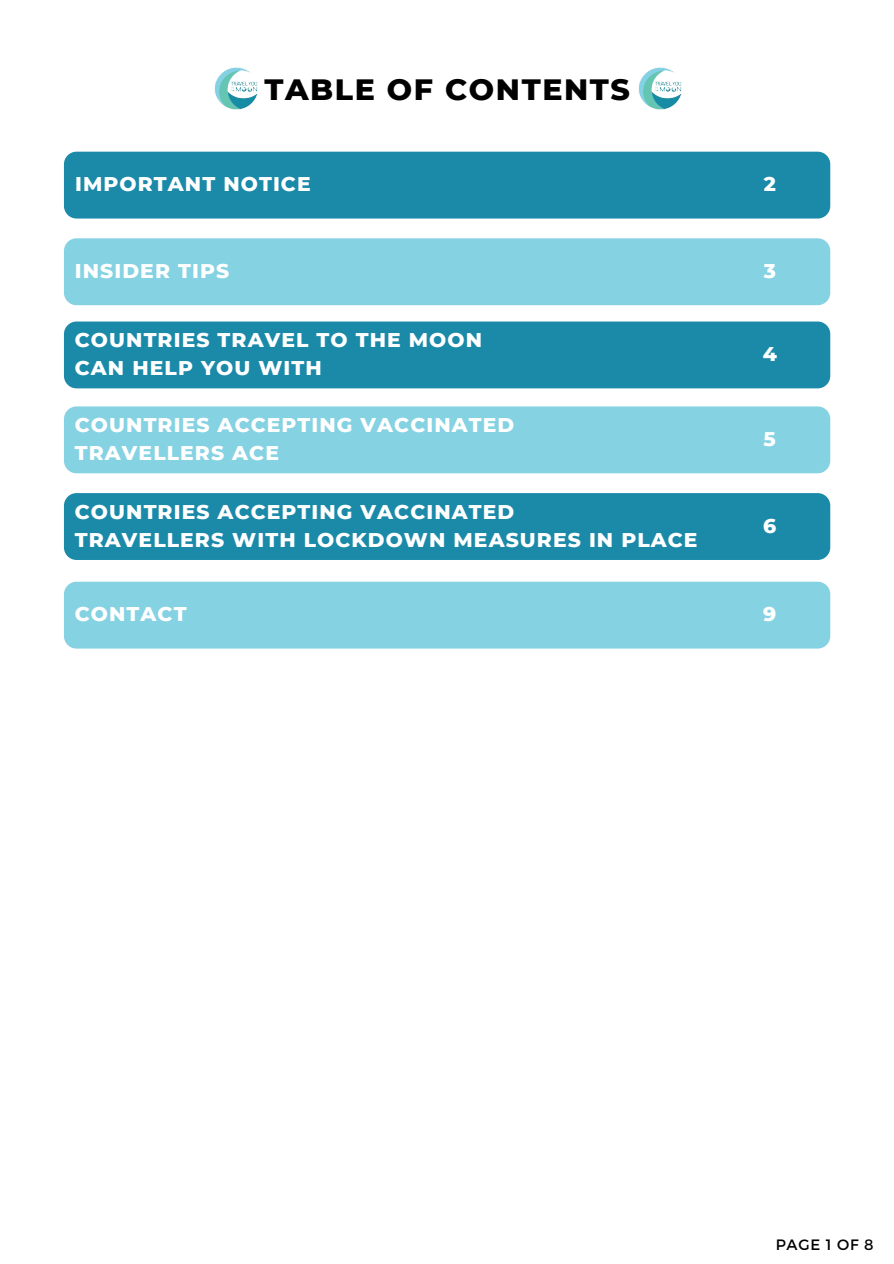
<style>
.page{position:relative;width:894px;height:1264px;background:#fff}
.page>*{position:absolute;margin:0;border:0;box-sizing:border-box;transform-origin:0 0}
.t1{font:800 30px "Montserrat";letter-spacing:.055em;color:#000}
.t2{font:800 20.25px "Montserrat";letter-spacing:.055em;color:#fff}
.t3{font:15px "Montserrat";letter-spacing:.055em;color:#000}
</style>
<div class="page">
<img style="left:214px;top:67px;width:44px;height:43px">
<img style="left:638px;top:67px;width:44px;height:43px">
<div style="left:64px;top:152px;width:766px;height:66px;background:#1b8aa9;border-radius:13px"></div>
<div style="left:64px;top:238px;width:766px;height:67px;background:#85d2e3;border-radius:13px"></div>
<div style="left:64px;top:321px;width:766px;height:67px;background:#1b8aa9;border-radius:13px"></div>
<div style="left:64px;top:406px;width:766px;height:67px;background:#85d2e3;border-radius:13px"></div>
<div style="left:64px;top:493px;width:766px;height:67px;background:#1b8aa9;border-radius:13px"></div>
<div style="left:64px;top:581px;width:766px;height:67px;background:#85d2e3;border-radius:13px"></div>
<p class="t1" style="left:264px;top:71px;width:367px">TABLE OF CONTENTS</p>
<p class="t2" style="left:75px;top:172px;width:237px">IMPORTANT NOTICE</p>
<p class="t2" style="left:763px;top:171px;width:14px">2</p>
<p class="t2" style="left:75px;top:258px;width:156px">INSIDER TIPS</p>
<p class="t2" style="left:763px;top:258px;width:14px">3</p>
<p class="t2" style="left:75px;top:328px;width:408px">COUNTRIES TRAVEL TO THE MOON</p>
<p class="t2" style="left:75px;top:355px;width:248px">CAN HELP YOU WITH</p>
<p class="t2" style="left:75px;top:412px;width:441px">COUNTRIES ACCEPTING VACCINATED</p>
<p class="t2" style="left:75px;top:440px;width:205px">TRAVELLERS ACE</p>
<p class="t2" style="left:75px;top:499px;width:441px">COUNTRIES ACCEPTING VACCINATED</p>
<p class="t2" style="left:75px;top:527px;width:624px">TRAVELLERS WITH LOCKDOWN MEASURES IN PLACE</p>
<p class="t2" style="left:762px;top:341px;width:16px">4</p>
<p class="t2" style="left:763px;top:426px;width:14px">5</p>
<p class="t2" style="left:763px;top:513px;width:15px">6</p>
<p class="t2" style="left:75px;top:602px;width:113px">CONTACT</p>
<p class="t2" style="left:763px;top:601px;width:15px">9</p>
<p class="t3" style="left:775px;top:1234px;width:99px">PAGE 1 OF 8</p>
</div>
